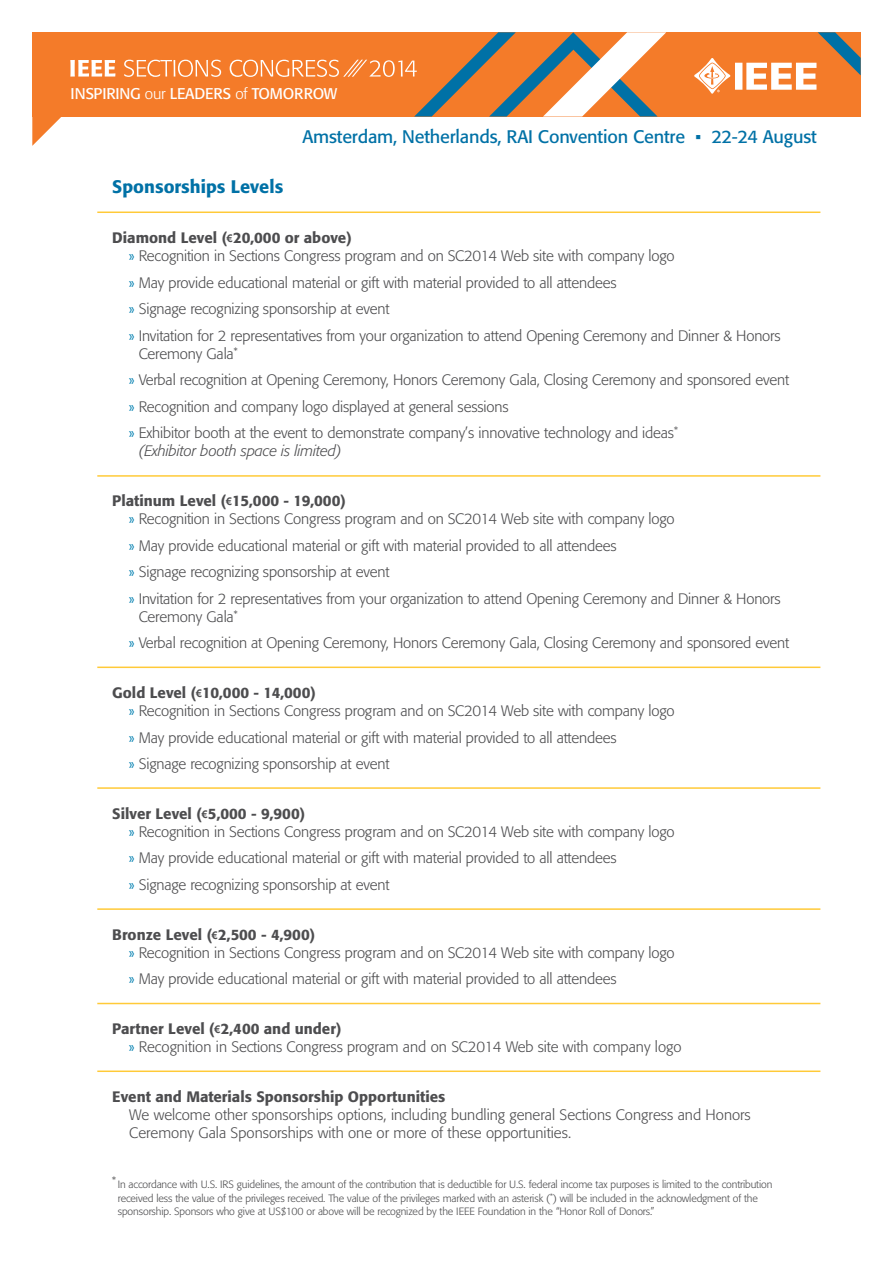
<style>
.page{position:relative;width:893px;height:1263px;background:#fff}
.page>*{position:absolute;margin:0;border:0;box-sizing:border-box;transform-origin:0 0}
.t1{font:18px "Formata";letter-spacing:-.01em;color:#0071a6}
.t2{font:500 18px "Formata";color:#0071a6}
.t3{font:15.45px "Formata";letter-spacing:-.01em;color:#fff}
.t4{font:300 15px/26.5px "Formata";letter-spacing:-.01em;color:#4d4d4f}
.t5{font:500 15px "Formata";color:#4d4d4f}
.t6{font:italic 300 15px "Formata";letter-spacing:-.01em;color:#4d4d4f}
.t7{font:300 10.5px/13.5px "Formata";letter-spacing:-.01em;color:#4d4d4f}
.t8{font:300 8.7px "Formata";color:#4d4d4f}
.s1{font-weight:300}
.s2{font-family:"Calibri"}
.s3{font-weight:500}
.s4{font-family:"Arial";font-weight:700;font-size:10.5px}
.s5{color:#007fb0}
</style>
<div class="page">
<div style="left:32px;top:32px;width:829px;height:85px;background:#f47b29"></div>
<svg style="left:32px;top:117px;width:29px;height:29px"></svg>
<svg style="left:70px;top:60px;width:45px;height:17px"></svg>
<svg style="left:124px;top:60px;width:97px;height:17px"></svg>
<svg style="left:230px;top:32px;width:436px;height:85px"></svg>
<svg style="left:694px;top:32px;width:167px;height:62px"></svg>
<hr style="left:97px;top:211px;width:723px;height:2px;background:#ffca38">
<hr style="left:97px;top:475px;width:723px;height:2px;background:#ffca38">
<hr style="left:97px;top:666px;width:723px;height:2px;background:#ffca38">
<hr style="left:97px;top:787px;width:723px;height:2px;background:#ffca38">
<hr style="left:97px;top:908px;width:723px;height:2px;background:#ffca38">
<hr style="left:97px;top:1003px;width:723px;height:1px;background:#ffca38">
<hr style="left:97px;top:1070px;width:723px;height:2px;background:#ffca38">
<p class="t3" style="left:70px;top:85px;width:269px">INSPIRING <span class="s1">our</span> LEADERS <span class="s1">of</span> TOMORROW</p>
<p class="t1" style="left:303px;top:125px;width:516px">Amsterdam, Netherlands, RAI Convention Centre <span class="s2">▪</span> 22-24 August</p>
<p class="t2" style="left:112px;top:176px;width:172px">Sponsorships Levels</p>
<p class="t4" style="left:129px;top:229px;width:547px;line-height:18px;text-indent:-17px"><span class="s3">Diamond Level (</span><span class="s4">€</span><span class="s3">20,000 or above)<br></span><span class="s5">»</span> Recognition in Sections Congress program and on SC2014 Web site with company logo</p>
<p class="t4" style="left:129px;top:269px;width:653px"><span class="s5">»</span> May provide educational material or gift with material provided to all attendees<br><span class="s5">»</span> Signage recognizing sponsorship at event<br><span class="s5">»</span> Invitation for 2 representatives from your organization to attend Opening Ceremony and Dinner &amp; Honors</p>
<p class="t4" style="left:129px;top:340px;width:661px;text-indent:9px">Ceremony Gala<sup>*<br></sup><span class="s5">»</span> Verbal recognition at Opening Ceremony, Honors Ceremony Gala, Closing Ceremony and sponsored event <span class="s5">»</span> Recognition and company logo displayed at general sessions<br><span class="s5">»</span> Exhibitor booth at the event to demonstrate company’s innovative technology and ideas<sup>*</sup></p>
<p class="t6" style="left:139px;top:442px;width:204px">(Exhibitor booth space is limited)</p>
<p class="t4" style="left:129px;top:492px;width:547px;line-height:18px;text-indent:-17px"><span class="s3">Platinum Level (</span><span class="s4">€</span><span class="s3">15,000 - 19,000)<br></span><span class="s5">»</span> Recognition in Sections Congress program and on SC2014 Web site with company logo</p>
<p class="t4" style="left:129px;top:532px;width:653px"><span class="s5">»</span> May provide educational material or gift with material provided to all attendees<br><span class="s5">»</span> Signage recognizing sponsorship at event<br><span class="s5">»</span> Invitation for 2 representatives from your organization to attend Opening Ceremony and Dinner &amp; Honors</p>
<p class="t4" style="left:129px;top:603px;width:661px;text-indent:9px">Ceremony Gala<sup>*<br></sup><span class="s5">»</span> Verbal recognition at Opening Ceremony, Honors Ceremony Gala, Closing Ceremony and sponsored event</p>
<p class="t4" style="left:129px;top:684px;width:547px;line-height:18px;text-indent:-17px"><span class="s3">Gold Level (</span><span class="s4">€</span><span class="s3">10,000 - 14,000)<br></span><span class="s5">»</span> Recognition in Sections Congress program and on SC2014 Web site with company logo</p>
<p class="t4" style="left:129px;top:724px;width:489px"><span class="s5">»</span> May provide educational material or gift with material provided to all attendees <span class="s5">»</span> Signage recognizing sponsorship at event</p>
<p class="t4" style="left:129px;top:805px;width:547px;line-height:18px;text-indent:-17px"><span class="s3">Silver Level (</span><span class="s4">€</span><span class="s3">5,000 - 9,900)<br></span><span class="s5">»</span> Recognition in Sections Congress program and on SC2014 Web site with company logo</p>
<p class="t4" style="left:129px;top:845px;width:489px"><span class="s5">»</span> May provide educational material or gift with material provided to all attendees <span class="s5">»</span> Signage recognizing sponsorship at event</p>
<p class="t4" style="left:129px;top:926px;width:547px;line-height:18px;text-indent:-17px"><span class="s3">Bronze Level (</span><span class="s4">€</span><span class="s3">2,500 - 4,900)<br></span><span class="s5">»</span> Recognition in Sections Congress program and on SC2014 Web site with company logo</p>
<p class="t4" style="left:129px;top:966px;width:489px"><span class="s5">»</span> May provide educational material or gift with material provided to all attendees</p>
<p class="t4" style="left:129px;top:1020px;width:554px;line-height:18px;text-indent:-17px"><span class="s3">Partner Level (</span><span class="s4">€</span><span class="s3">2,400 and under)<br></span><span class="s5">»</span> Recognition in Sections Congress program and on SC2014 Web site with company logo</p>
<p class="t5" style="left:112px;top:1087px;width:335px">Event and Materials Sponsorship Opportunities</p>
<p class="t4" style="left:129px;top:1106px;width:623px;line-height:18px">We welcome other sponsorships options, including bundling general Sections Congress and Honors<br>Ceremony Gala Sponsorships with one or more of these opportunities.</p>
<p class="t8" style="left:112px;top:1175px;width:5px">*</p>
<p class="t7" style="left:118px;top:1178px;width:656px">In accordance with U.S. IRS guidelines, the amount of the contribution that is deductible for U.S. federal income tax purposes is limited to the contribution received less the value of the privileges received. The value of the privileges marked with an asterisk (<sup>*</sup>) will be included in the acknowledgment of the sponsorship. Sponsors who give at US$100 or above will be recognized by the IEEE Foundation in the “Honor Roll of Donors.”</p>
</div>
